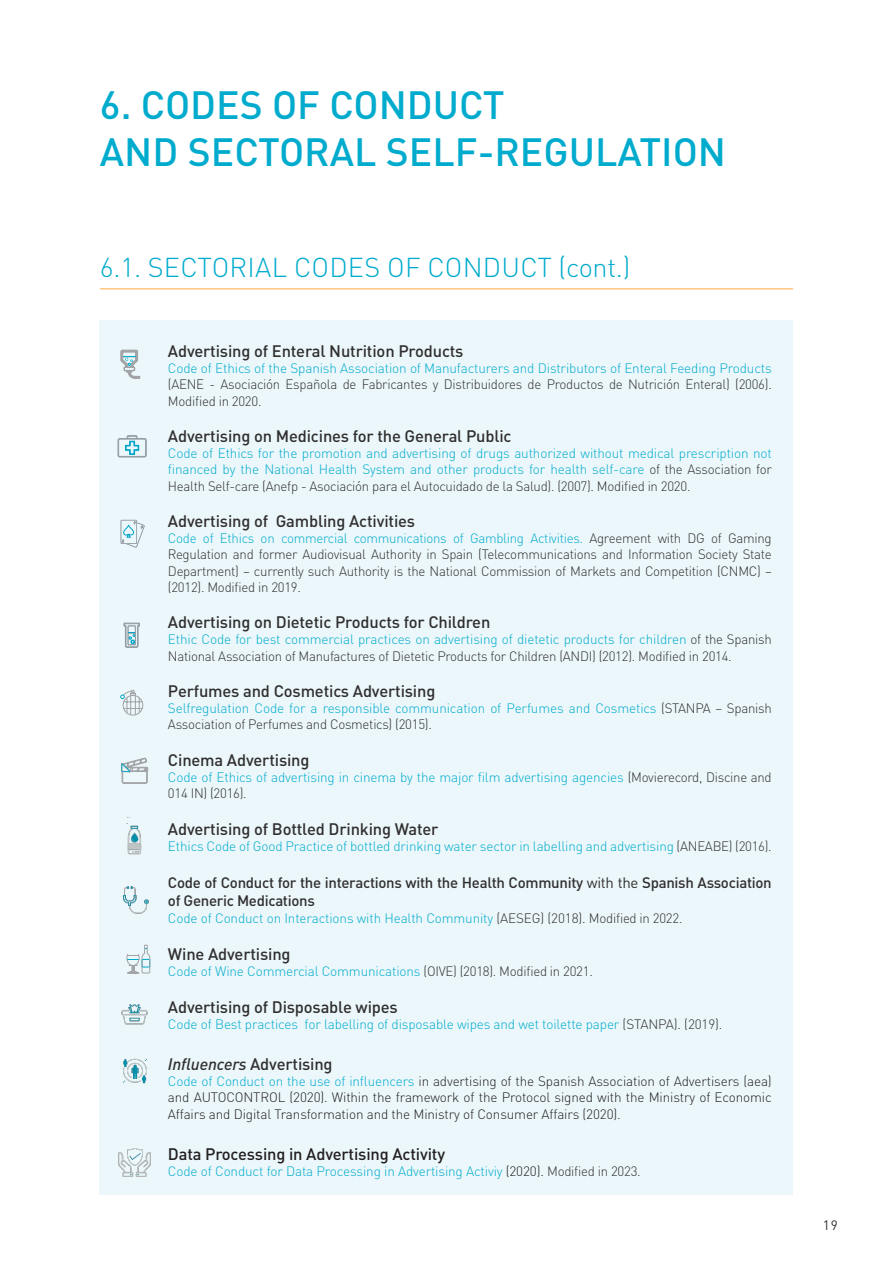
<style>
.page{position:relative;width:893px;height:1263px;background:#fff}
.page>*{position:absolute;margin:0;border:0;box-sizing:border-box;transform-origin:0 0}
.t1{font:500 39px/46.8px "DIN Pro";color:#00abcd}
.t2{font:300 27px "DIN Pro";letter-spacing:.01em;color:#00abcd}
.t3{font:500 16.5px "DIN Pro";letter-spacing:-.01em;color:#312f30}
.t4{font:500 16.5px "DIN Pro";letter-spacing:-.01em;color:#231f20}
.t5{font:italic 500 16.5px "DIN Pro";letter-spacing:-.01em;color:#312f30}
.t6{font:500 15px/18px "DIN Pro";letter-spacing:-.02em;color:#312f30}
.t7{font:300 13.5px/16.2px "DIN Pro";letter-spacing:-.01em;color:#00abcd}
.t8{font:300 13.5px/16.2px "DIN Pro";letter-spacing:-.02em;color:#312f30;text-align:justify}
.t9{font:300 13.5px/16.2px "DIN Pro";letter-spacing:-.01em;color:#231f20;text-align:justify}
.t10{font:13.5px "DIN Pro";color:#312f30}
.s1{color:#00abcd}
.s2{color:#312f30}
.s3{font-weight:400}
.s4{font-style:normal}
.s5{color:#231f20}
</style>
<div class="page">
<div style="left:100px;top:320px;width:693px;height:875px;background:#ebf7fa"></div>
<svg style="left:126px;top:944px;width:25px;height:30px"></svg>
<svg style="left:121px;top:520px;width:24px;height:28px"></svg>
<svg style="left:124px;top:623px;width:16px;height:25px"></svg>
<svg style="left:120px;top:690px;width:23px;height:25px"></svg>
<svg style="left:121px;top:758px;width:27px;height:26px"></svg>
<svg style="left:118px;top:435px;width:28px;height:22px"></svg>
<svg style="left:121px;top:350px;width:19px;height:29px"></svg>
<hr style="left:100px;top:288px;width:693px;height:1px;background:#fbb254">
<img style="left:121px;top:1004px;width:27px;height:21px">
<img style="left:123px;top:1058px;width:24px;height:26px">
<img style="left:119px;top:1149px;width:31px;height:28px">
<img style="left:127px;top:825px;width:15px;height:30px">
<img style="left:123px;top:886px;width:26px;height:28px">
<p class="t1" style="left:100px;top:77px;width:628px">6. CODES OF CONDUCT<br>AND SECTORAL SELF-REGULATION</p>
<p class="t2" style="left:100px;top:247px;width:532px">6.1. SECTORIAL CODES OF CONDUCT (cont.)</p>
<p class="t3" style="left:168px;top:338px;width:297px">Advertising of Enteral Nutrition Products</p>
<p class="t8" style="left:168px;top:359px;width:605px"><span class="s1">Code of Ethics of the Spanish Association of Manufacturers and Distributors of Enteral Feeding Products </span>(AENE - Asociación Española de Fabricantes y Distribuidores de Productos de Nutrición Enteral) (2006).<br>Modified in 2020.</p>
<p class="t3" style="left:168px;top:423px;width:345px">Advertising on Medicines for the General Public</p>
<p class="t7" style="left:168px;top:444px;width:605px;text-align:justify">Code of Ethics for the promotion and advertising of drugs authorized without medical prescription not financed by the National Health System and other products for health self-care <span class="s2">of the Association for Health Self-care (Anefp - Asociación para el Autocuidado de la Salud). (2007). Modified in 2020.</span></p>
<p class="t3" style="left:168px;top:508px;width:249px">Advertising of Gambling Activities</p>
<p class="t8" style="left:168px;top:529px;width:605px"><span class="s1">Code of Ethics on commercial communications of Gambling Activities.</span> Agreement with DG of Gaming Regulation and former Audiovisual Authority in Spain (Telecommunications and Information Society State Department) – currently such Authority is the National Commission of Markets and Competition (CNMC) – (2012). Modified in 2019.</p>
<p class="t3" style="left:168px;top:609px;width:324px">Advertising on Dietetic Products for Children</p>
<p class="t8" style="left:168px;top:630px;width:605px"><span class="s1">Ethic Code for best commercial practices on advertising of dietetic products for children</span> of the Spanish<br>National Association of Manufactures of Dietetic Products for Children (ANDI) (2012). Modified in 2014.</p>
<p class="t3" style="left:168px;top:678px;width:269px">Perfumes and Cosmetics Advertising</p>
<p class="t7" style="left:168px;top:699px;width:605px">Selfregulation Code for a responsible communication of Perfumes and Cosmetics <span class="s2">(STANPA – Spanish<br>Association of Perfumes and Cosmetics) (2015).</span></p>
<p class="t3" style="left:168px;top:746px;width:143px">Cinema Advertising</p>
<p class="t7" style="left:168px;top:768px;width:605px">Code of Ethics of advertising in cinema by the major film advertising agencies <span class="s2">(Movierecord, Discine and<br>014 IN) (2016).</span></p>
<p class="t3" style="left:168px;top:815px;width:272px">Advertising of Bottled Drinking Water</p>
<p class="t7" style="left:168px;top:837px;width:605px">Ethics Code of Good Practice of bottled drinking water sector in labelling and advertising <span class="s2">(ANEABE) (2016).</span></p>
<p class="t6" style="left:168px;top:872px;width:605px">Code of Conduct for the interactions with the Health Community <span class="s3">with the</span> Spanish Association of Generic Medications</p>
<p class="t7" style="left:168px;top:909px;width:516px">Code of Conduct on Interactions with Health Community <span class="s2">(AESEG) (2018). Modified in 2022.</span></p>
<p class="t3" style="left:168px;top:941px;width:124px">Wine Advertising</p>
<p class="t7" style="left:168px;top:962px;width:426px">Code of Wine Commercial Communications <span class="s2">(OIVE) (2018). Modified in 2021.</span></p>
<p class="t3" style="left:168px;top:993px;width:231px">Advertising of Disposable wipes</p>
<p class="t7" style="left:168px;top:1015px;width:556px">Code of Best practices for labelling of disposable wipes and wet toilette paper <span class="s2">(STANPA). (2019).</span></p>
<p class="t5" style="left:168px;top:1051px;width:166px">Influencers <span class="s4">Advertising</span></p>
<p class="t9" style="left:168px;top:1072px;width:605px"><span class="s1">Code of Conduct on the use of influencers</span> in advertising of the Spanish Association of Advertisers (aea) and AUTOCONTROL (2020). Within the framework of the Protocol signed with the Ministry of Economic Affairs and Digital Transformation and the Ministry of Consumer Affairs (2020).</p>
<p class="t4" style="left:168px;top:1140px;width:279px">Data Processing in Advertising Activity</p>
<p class="t7" style="left:168px;top:1161px;width:474px">Code of Conduct for Data Processing in Advertising Activiy <span class="s5">(2020).</span> <span class="s2">Modified in 2023.</span></p>
<p class="t10" style="left:823px;top:1214px;width:16px">19</p>
</div>
